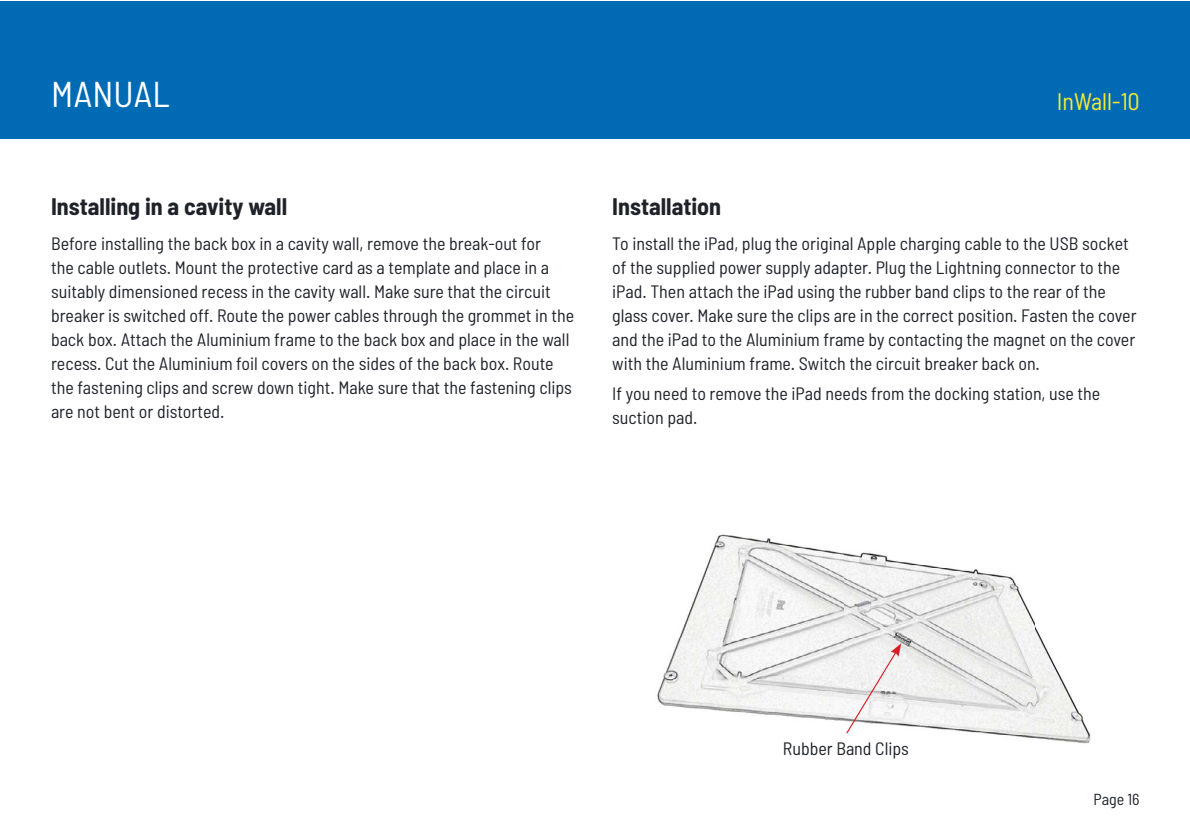
<style>
.page{position:relative;width:1190px;height:840px;background:#fff}
.page>*{position:absolute;margin:0;border:0;box-sizing:border-box;transform-origin:0 0}
.t1{font:semi-condensed 36px "Barlow";color:#fff}
.t2{font:700 semi-condensed 24px "Barlow";color:#1e2229}
.t3{font:semi-condensed 24px "Barlow";color:#f9ec30}
.t4{font:semi-condensed 18px/24px "Barlow";color:#1e2229}
.t5{font:semi-condensed 16px "Barlow";color:#1e2229}
</style>
<div class="page">
<div style="left:0;top:1px;width:1190px;height:138px;background:#006bb5"></div>
<img style="left:657px;top:534px;width:434px;height:210px">
<svg style="left:846px;top:643px;width:55px;height:91px"></svg>
<h1 class="t1" style="left:51px;top:81px;width:120px">MANUAL</h1>
<h2 class="t3" style="left:1057px;top:92px;width:84px">InWall-10</h2>
<h2 class="t2" style="left:51px;top:198px;width:238px">Installing in a cavity wall</h2>
<p class="t4" style="left:51px;top:234px;width:525px">Before installing the back box in a cavity wall, remove the break-out for<br>the cable outlets. Mount the protective card as a template and place in a suitably dimensioned recess in the cavity wall. Make sure that the circuit breaker is switched off. Route the power cables through the grommet in the back box. Attach the Aluminium frame to the back box and place in the wall recess. Cut the Aluminium foil covers on the sides of the back box. Route the fastening clips and screw down tight. Make sure that the fastening clips are not bent or distorted.</p>
<h2 class="t2" style="left:612px;top:198px;width:110px">Installation</h2>
<p class="t4" style="left:612px;top:234px;width:526px">To install the iPad, plug the original Apple charging cable to the USB socket of the supplied power supply adapter. Plug the Lightning connector to the iPad. Then attach the iPad using the rubber band clips to the rear of the glass cover. Make sure the clips are in the correct position. Fasten the cover and the iPad to the Aluminium frame by contacting the magnet on the cover with the Aluminium frame. Switch the circuit breaker back on.</p>
<p class="t4" style="left:612px;top:384px;width:489px">If you need to remove the iPad needs from the docking station, use the suction pad.</p>
<p class="t4" style="left:783px;top:739px;width:128px">Rubber Band Clips</p>
<p class="t5" style="left:1093px;top:794px;width:48px">Page 16</p>
</div>
